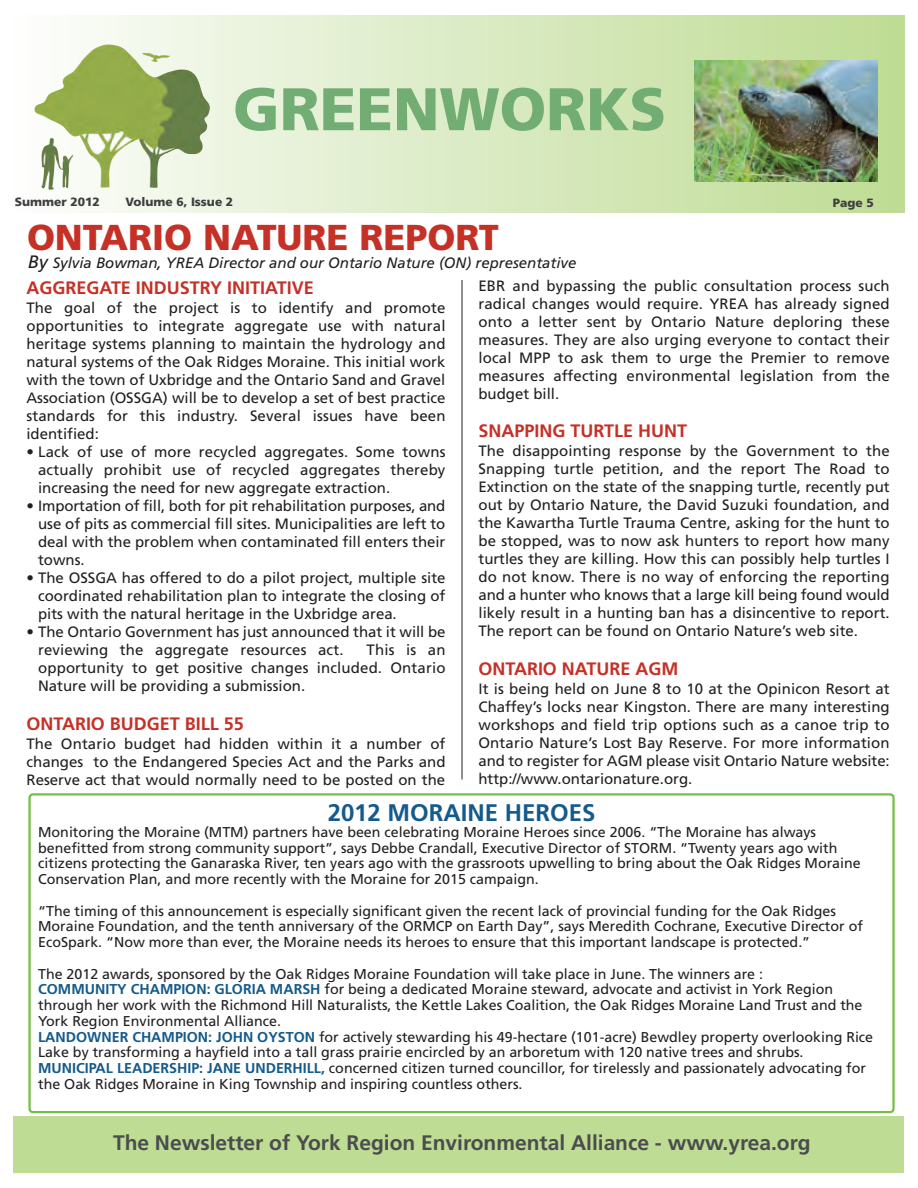
<style>
.page{position:relative;width:918px;height:1188px;background:#fff}
.page>*{position:absolute;margin:0;border:0;box-sizing:border-box;transform-origin:0 0}
.t1{font:900 60px "Frutiger";color:#72ad74}
.t2{font:900 36px "Frutiger";color:#c53127}
.t3{font:700 24px "Frutiger";color:#145a8c}
.t4{font:700 21px "Frutiger";color:#4b4c4d}
.t5{font:700 18px "Frutiger";color:#c53127}
.t6{font:15px/18px "Frutiger";color:#231f20;text-align:justify}
.t7{font:italic 15px "Frutiger";color:#231f20}
.t8{font:14.25px/15.8px "Frutiger";color:#231f20}
.t9{font:900 12px "Frutiger";color:#3e3e3f}
.s1{font-size:18px}
.s2{font-weight:700;color:#145a8c}
</style>
<div class="page">
<div style="left:14px;top:16px;width:890px;height:196px;background:linear-gradient(to right,#fcfdfb,#bedb93)"></div>
<img style="left:34px;top:44px;width:176px;height:146px">
<img style="left:694px;top:60px;width:184px;height:121px">
<div style="left:14px;top:1116px;width:890px;height:57px;background:#bedc94"></div>
<hr style="left:462px;top:280px;width:1px;height:500px;background:#231f20">
<svg style="left:28px;top:793px;width:867px;height:320px"></svg>
<h1 class="t1" style="left:233px;top:85px;width:435px">GREENWORKS</h1>
<p class="t9" style="left:15px;top:196px;width:86px">Summer 2012</p>
<p class="t9" style="left:125px;top:196px;width:109px">Volume 6, Issue 2</p>
<p class="t9" style="left:833px;top:198px;width:42px">Page 5</p>
<h2 class="t2" style="left:27px;top:223px;width:473px">ONTARIO NATURE REPORT</h2>
<p class="t5" style="left:26px;top:280px;width:289px">AGGREGATE INDUSTRY INITIATIVE</p>
<p class="t6" style="left:26px;top:300px;width:421px">The goal of the project is to identify and promote opportunities to integrate aggregate use with natural heritage systems planning to maintain the hydrology and natural systems of the Oak Ridges Moraine. This initial work with the town of Uxbridge and the Ontario Sand and Gravel Association (OSSGA) will be to develop a set of best practice standards for this industry. Several issues have been identified:</p>
<p class="t6" style="left:38px;top:444px;width:409px;text-indent:-12px">• Lack of use of more recycled aggregates. Some towns actually prohibit use of recycled aggregates thereby increasing the need for new aggregate extraction.</p>
<p class="t6" style="left:38px;top:498px;width:409px;text-indent:-12px">• Importation of fill, both for pit rehabilitation purposes, and use of pits as commercial fill sites. Municipalities are left to deal with the problem when contaminated fill enters their towns.</p>
<p class="t6" style="left:38px;top:570px;width:409px;text-indent:-12px">• The OSSGA has offered to do a pilot project, multiple site coordinated rehabilitation plan to integrate the closing of pits with the natural heritage in the Uxbridge area.</p>
<p class="t6" style="left:38px;top:624px;width:409px;text-indent:-12px">• The Ontario Government has just announced that it will be reviewing the aggregate resources act.</p>
<p class="t7" style="left:28px;top:257px;width:550px"><span class="s1">By</span> Sylvia Bowman, YREA Director and our Ontario Nature (ON) representative</p>
<p class="t6" style="left:478px;top:278px;width:413px">EBR and bypassing the public consultation process such radical changes would require. YREA has already signed onto a letter sent by Ontario Nature deploring these measures. They are also urging everyone to contact their local MPP to ask them to urge the Premier to remove measures affecting environmental legislation from the budget bill.</p>
<p class="t5" style="left:478px;top:423px;width:210px">SNAPPING TURTLE HUNT</p>
<p class="t6" style="left:478px;top:443px;width:413px">The disappointing response by the Government to the Snapping turtle petition, and the report The Road to Extinction on the state of the snapping turtle, recently put out by Ontario Nature, the David Suzuki foundation, and the Kawartha Turtle Trauma Centre, asking for the hunt to be stopped, was to now ask hunters to report how many turtles they are killing. How this can possibly help turtles I do not know. There is no way of enforcing the reporting and a hunter who knows that a large kill being found would likely result in a hunting ban has a disincentive to report.<br>The report can be found on Ontario Nature’s web site.</p>
<p class="t5" style="left:478px;top:661px;width:201px">ONTARIO NATURE AGM</p>
<p class="t6" style="left:478px;top:681px;width:413px">It is being held on June 8 to 10 at the Opinicon Resort at Chaffey’s locks near Kingston. There are many interesting workshops and field trip options such as a canoe trip to Ontario Nature’s Lost Bay Reserve. For more information and to register for AGM please visit Ontario Nature website: http://www.ontarionature.org.</p>
<p class="t6" style="left:38px;top:642px;width:409px;text-indent:329px">This is an opportunity to get positive changes included. Ontario Nature will be providing a submission.</p>
<p class="t5" style="left:26px;top:716px;width:219px">ONTARIO BUDGET BILL 55</p>
<p class="t6" style="left:26px;top:736px;width:421px">The Ontario budget had hidden within it a number of changes to the Endangered Species Act and the Parks and Reserve act that would normally need to be posted on the</p>
<h3 class="t3" style="left:328px;top:803px;width:269px">2012 MORAINE HEROES</h3>
<p class="t8" style="left:38px;top:825px;width:824px">Monitoring the Moraine (MTM) partners have been celebrating Moraine Heroes since 2006. “The Moraine has always benefitted from strong community support”, says Debbe Crandall, Executive Director of STORM. “Twenty years ago with citizens protecting the Ganaraska River, ten years ago with the grassroots upwelling to bring about the Oak Ridges Moraine Conservation Plan, and more recently with the Moraine for 2015 campaign.</p>
<p class="t8" style="left:38px;top:904px;width:826px">“The timing of this announcement is especially significant given the recent lack of provincial funding for the Oak Ridges<br>Moraine Foundation, and the tenth anniversary of the ORMCP on Earth Day”, says Meredith Cochrane, Executive Director of<br>EcoSpark. “Now more than ever, the Moraine needs its heroes to ensure that this important landscape is protected.”</p>
<p class="t8" style="left:38px;top:967px;width:837px">The 2012 awards, sponsored by the Oak Ridges Moraine Foundation will take place in June. The winners are :<br><span class="s2">COMMUNITY CHAMPION: GLORIA MARSH</span> for being a dedicated Moraine steward, advocate and activist in York Region through her work with the Richmond Hill Naturalists, the Kettle Lakes Coalition, the Oak Ridges Moraine Land Trust and the York Region Environmental Alliance.<br><span class="s2">LANDOWNER CHAMPION: JOHN OYSTON</span> for actively stewarding his 49-hectare (101-acre) Bewdley property overlooking Rice Lake by transforming a hayfield into a tall grass prairie encircled by an arboretum with 120 native trees and shrubs.<br><span class="s2">MUNICIPAL LEADERSHIP: JANE UNDERHILL,</span> concerned citizen turned councillor, for tirelessly and passionately advocating for the Oak Ridges Moraine in King Township and inspiring countless others.</p>
<h3 class="t4" style="left:113px;top:1134px;width:699px">The Newsletter of York Region Environmental Alliance - www.yrea.org</h3>
</div>
